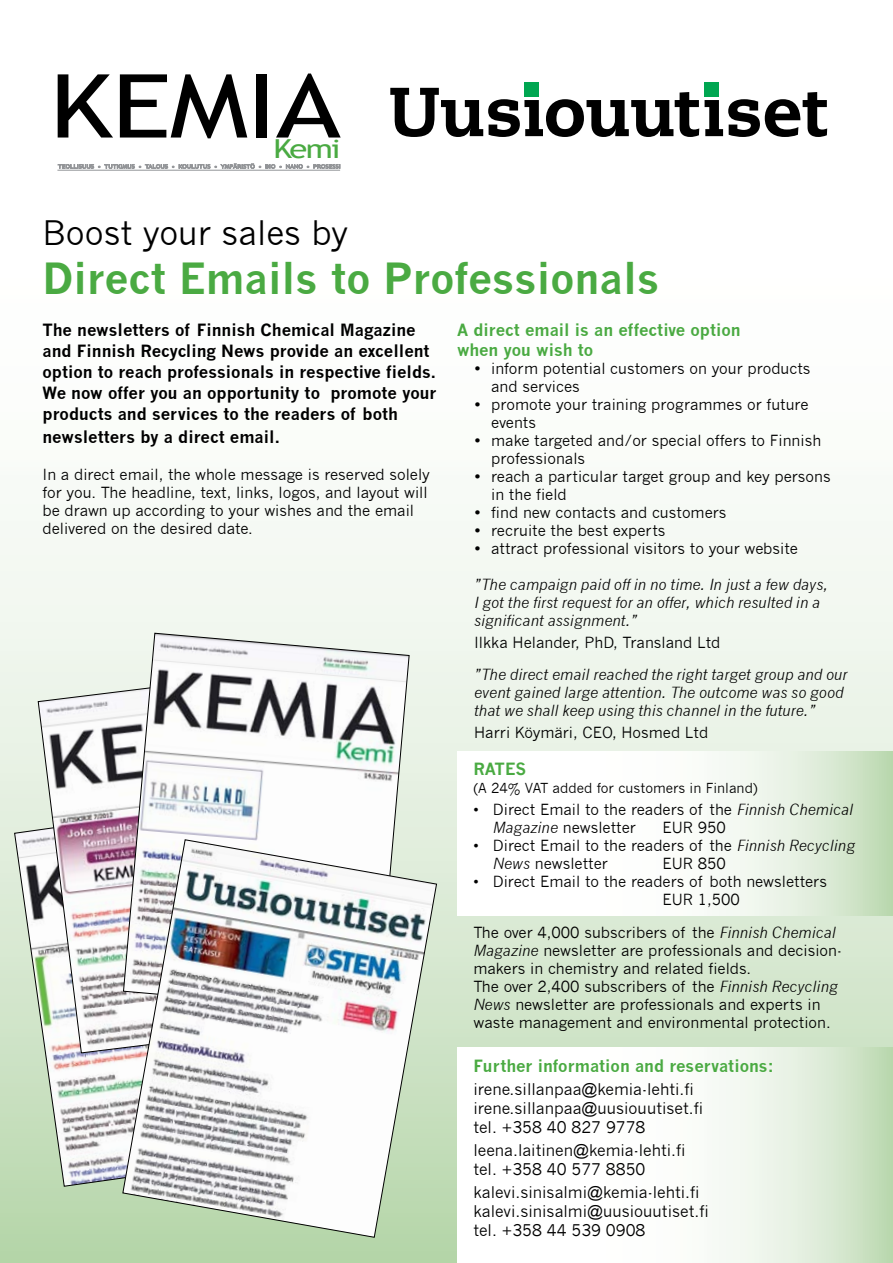
<style>
.page{position:relative;width:893px;height:1263px;background:#fff}
.page>*{position:absolute;margin:0;border:0;box-sizing:border-box;transform-origin:0 0}
.t1{font:88.2px "Trebuchet MS";letter-spacing:-.01em;color:#000;scale:1.25 1}
.t2{font:700 42px "News Gothic";color:#4aaa42}
.t3{font:33px "News Gothic";color:#000}
.t4{font:26.1px "Trebuchet MS";color:#4aaa42;scale:1.25 1}
.t5{font:700 16.5px/21px "News Gothic";color:#000}
.t6{font:700 16.5px/19.8px "News Gothic";color:#4aaa42}
.t7{font:15.75px/18.9px "News Gothic";color:#000}
.t8{font:15px/18px "News Gothic";color:#000}
.t9{font:italic 15px/18px "News Gothic";color:#000}
.t10{font:13.5px "News Gothic";color:#000}
.s1{font-style:italic}
</style>
<div class="page">
<div style="left:0;top:193px;width:893px;height:1070px;background:linear-gradient(to bottom,#fff,#bfdbb5)"></div>
<svg style="left:457px;top:751px;width:436px;height:164px"></svg>
<svg style="left:390px;top:88px;width:309px;height:49px"></svg>
<svg style="left:705px;top:92px;width:122px;height:45px"></svg>
<div style="left:524px;top:83px;width:15px;height:14px;background:#00a651"></div>
<div style="left:704px;top:83px;width:15px;height:14px;background:#00a651"></div>
<hr style="left:57px;top:170px;width:283px;height:1px;background:#939598">
<svg style="left:58px;top:163px;width:282px;height:6px"></svg>
<svg style="left:457px;top:1047px;width:436px;height:216px"></svg>
<svg style="left:14px;top:797px;width:108px;height:390px"></svg>
<img style="left:38px;top:670px;width:85px;height:383px">
<svg style="left:123px;top:633px;width:286px;height:206px"></svg>
<img style="left:122px;top:839px;width:315px;height:399px">
<h1 class="t1" style="left:50px;top:55px;width:235px">KEMIA</h1>
<h3 class="t4" style="left:273px;top:133px;width:55px">Kemi</h3>
<h3 class="t3" style="left:43px;top:214px;width:307px">Boost your sales by</h3>
<h2 class="t2" style="left:43px;top:253px;width:618px">Direct Emails to Professionals</h2>
<p class="t6" style="left:457px;top:320px;width:285px">A direct email is an effective option when you wish to</p>
<p class="t8" style="left:491px;top:359px;width:321px;text-indent:-17px">• inform potential customers on your products and services</p>
<p class="t8" style="left:491px;top:395px;width:319px;text-indent:-17px">• promote your training programmes or future events</p>
<p class="t8" style="left:491px;top:431px;width:332px;text-indent:-17px">• make targeted and/or special offers to Finnish professionals</p>
<p class="t8" style="left:491px;top:467px;width:341px;text-indent:-17px">• reach a particular target group and key persons in the field</p>
<p class="t8" style="left:474px;top:503px;width:254px">• find new contacts and customers</p>
<p class="t8" style="left:474px;top:521px;width:193px">• recruite the best experts</p>
<p class="t8" style="left:474px;top:539px;width:325px">• attract professional visitors to your website</p>
<p class="t9" style="left:474px;top:575px;width:355px">”The campaign paid off in no time. In just a few days,<br>I got the first request for an offer, which resulted in a significant assignment.”</p>
<p class="t8" style="left:474px;top:634px;width:248px">Ilkka Helander, PhD, Transland Ltd</p>
<p class="t9" style="left:474px;top:665px;width:375px">”The direct email reached the right target group and our event gained large attention. The outcome was so good that we shall keep using this channel in the future.”</p>
<p class="t8" style="left:474px;top:723px;width:236px">Harri Köymäri, CEO, Hosmed Ltd</p>
<p class="t5" style="left:43px;top:319px;width:396px">The newsletters of Finnish Chemical Magazine and Finnish Recycling News provide an excellent option to reach professionals in respective fields.<br>We now offer you an opportunity to promote your products and services to the readers of both</p>
<p class="t5" style="left:43px;top:426px;width:239px">newsletters by a direct email.</p>
<p class="t8" style="left:43px;top:466px;width:389px">In a direct email, the whole message is reserved solely for you. The headline, text, links, logos, and layout will be drawn up according to your wishes and the email delivered on the desired date.</p>
<p class="t6" style="left:473px;top:758px;width:55px">RATES</p>
<p class="t10" style="left:473px;top:780px;width:286px">(A 24% VAT added for customers in Finland)</p>
<p class="t8" style="left:493px;top:800px;width:362px;text-indent:-19px">• Direct Email to the readers of the <span class="s1">Finnish Chemical<br>Magazine</span> newsletter</p>
<p class="t8" style="left:662px;top:818px;width:65px">EUR 950</p>
<p class="t8" style="left:493px;top:836px;width:364px;text-indent:-19px">• Direct Email to the readers of the <span class="s1">Finnish Recycling<br>News</span> newsletter</p>
<p class="t8" style="left:662px;top:854px;width:65px">EUR 850</p>
<p class="t8" style="left:662px;top:872px;width:166px;text-indent:-189px">• Direct Email to the readers of both newsletters<br>EUR 1,500</p>
<p class="t8" style="left:473px;top:923px;width:370px">The over 4,000 subscribers of the <span class="s1">Finnish Chemical Magazine</span> newsletter are professionals and decision&shy;makers in chemistry and related fields.<br>The over 2,400 subscribers of the <span class="s1">Finnish Recycling News</span> newsletter are professionals and experts in waste management and environmental protection.</p>
<p class="t6" style="left:473px;top:1056px;width:302px">Further information and reservations:</p>
<p class="t7" style="left:473px;top:1080px;width:231px">irene.sillanpaa@kemia-lehti.fi irene.sillanpaa@uusiouutiset.fi tel. +358 40 827 9778</p>
<p class="t7" style="left:473px;top:1141px;width:214px">leena.laitinen@kemia-lehti.fi tel. +358 40 577 8850</p>
<p class="t7" style="left:473px;top:1183px;width:237px">kalevi.sinisalmi@kemia-lehti.fi kalevi.sinisalmi@uusiouutiset.fi tel. +358 44 539 0908</p>
</div>
